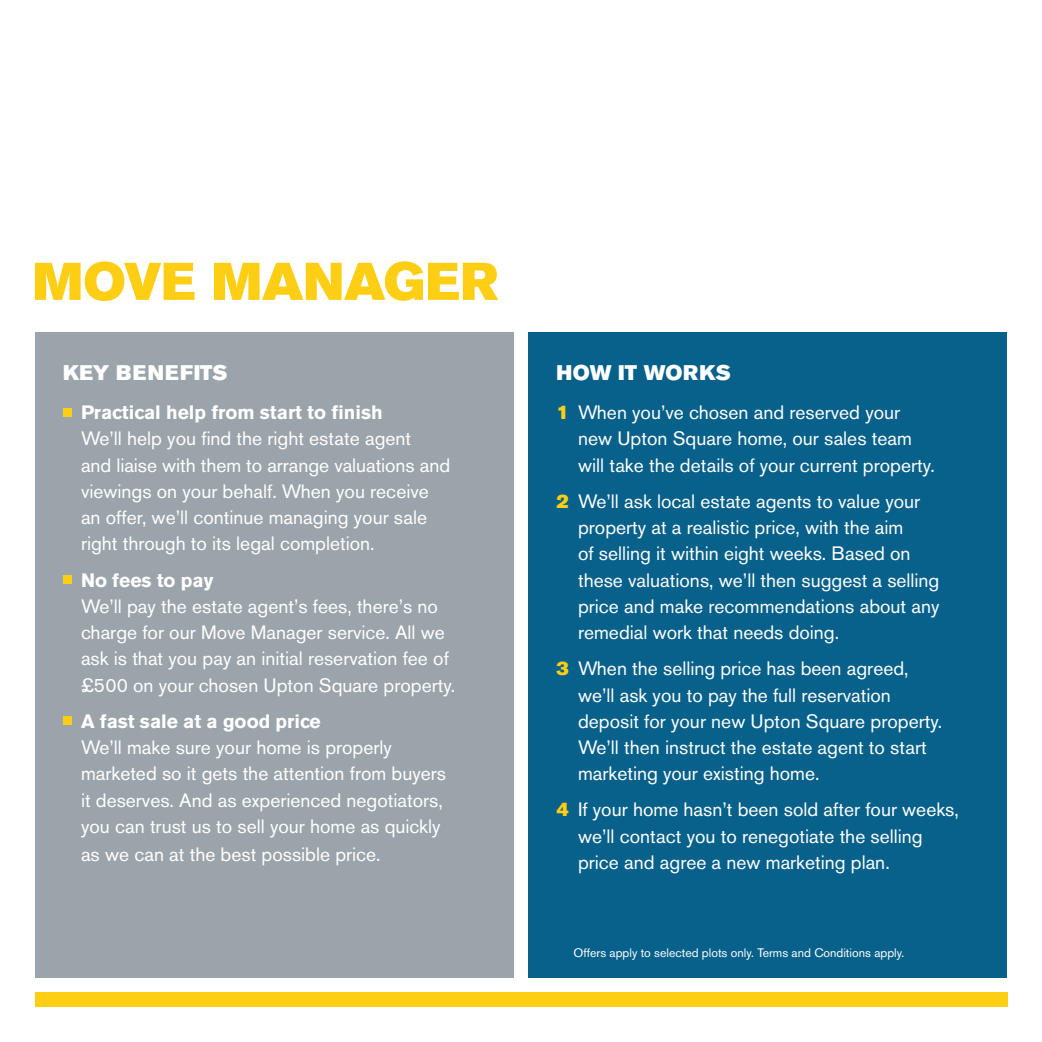
<style>
.page{position:relative;width:1042px;height:1042px;background:#fff}
.page>*{position:absolute;margin:0;border:0;box-sizing:border-box;transform-origin:0 0}
.t1{font:52.5px "Akzidenz Grotesk BE Super";color:#fece15}
.t2{font:21px "Akzidenz Grotesk BE Super";letter-spacing:.015em;color:#fff}
.t3{font:19.25px/26.2px "Akzidenz Grotesk BE";color:#fff}
.t4{font:12.25px "Akzidenz Grotesk BE";color:#fff}
.s1{font-weight:700}
.s2{font-family:"Akzidenz Grotesk BE Super";color:#fece15}
</style>
<div class="page">
<div style="left:528px;top:332px;width:479px;height:645px;background:#08618a"></div>
<div style="left:35px;top:332px;width:478px;height:645px;background:#9ba4ab"></div>
<div style="left:63px;top:407px;width:9px;height:9px;background:#fece15"></div>
<div style="left:63px;top:575px;width:9px;height:9px;background:#fece15"></div>
<div style="left:63px;top:716px;width:9px;height:9px;background:#fece15"></div>
<div style="left:35px;top:992px;width:972px;height:15px;background:#fece15"></div>
<p class="t1" style="left:33px;top:251px;width:466px">MOVE MANAGER</p>
<p class="t2" style="left:63px;top:361px;width:166px">KEY BENEFITS</p>
<p class="t3" style="left:81px;top:399px;width:371px"><span class="s1">Practical help from start to finish<br></span>We’ll help you find the right estate agent<br>and liaise with them to arrange valuations and viewings on your behalf. When you receive an offer, we’ll continue managing your sale right through to its legal completion.</p>
<p class="t3" style="left:81px;top:567px;width:376px"><span class="s1">No fees to pay<br></span>We’ll pay the estate agent’s fees, there’s no charge for our Move Manager service. All we ask is that you pay an initial reservation fee of £500 on your chosen Upton Square property.</p>
<p class="t3" style="left:81px;top:708px;width:367px"><span class="s1">A fast sale at a good price<br></span>We’ll make sure your home is properly marketed so it gets the attention from buyers it deserves. And as experienced negotiators, you can trust us to sell your home as quickly</p>
<p class="t3" style="left:81px;top:841px;width:301px">as we can at the best possible price.</p>
<p class="t2" style="left:556px;top:361px;width:176px">HOW IT WORKS</p>
<p class="t3" style="left:578px;top:399px;width:358px;text-indent:-22px"><span class="s2">1</span> When you’ve chosen and reserved your new Upton Square home, our sales team will take the details of your current property.</p>
<p class="t3" style="left:578px;top:488px;width:363px;text-indent:-22px"><span class="s2">2</span> We’ll ask local estate agents to value your property at a realistic price, with the aim<br>of selling it within eight weeks. Based on these valuations, we’ll then suggest a selling price and make recommendations about any remedial work that needs doing.</p>
<p class="t3" style="left:578px;top:655px;width:366px;text-indent:-22px"><span class="s2">3</span> When the selling price has been agreed, we’ll ask you to pay the full reservation deposit for your new Upton Square property.<br>We’ll then instruct the estate agent to start marketing your existing home.</p>
<p class="t3" style="left:578px;top:796px;width:382px;text-indent:-22px"><span class="s2">4</span> If your home hasn’t been sold after four weeks, we’ll contact you to renegotiate the selling price and agree a new marketing plan.</p>
<p class="t4" style="left:573px;top:945px;width:332px">Offers apply to selected plots only. Terms and Conditions apply.</p>
</div>
